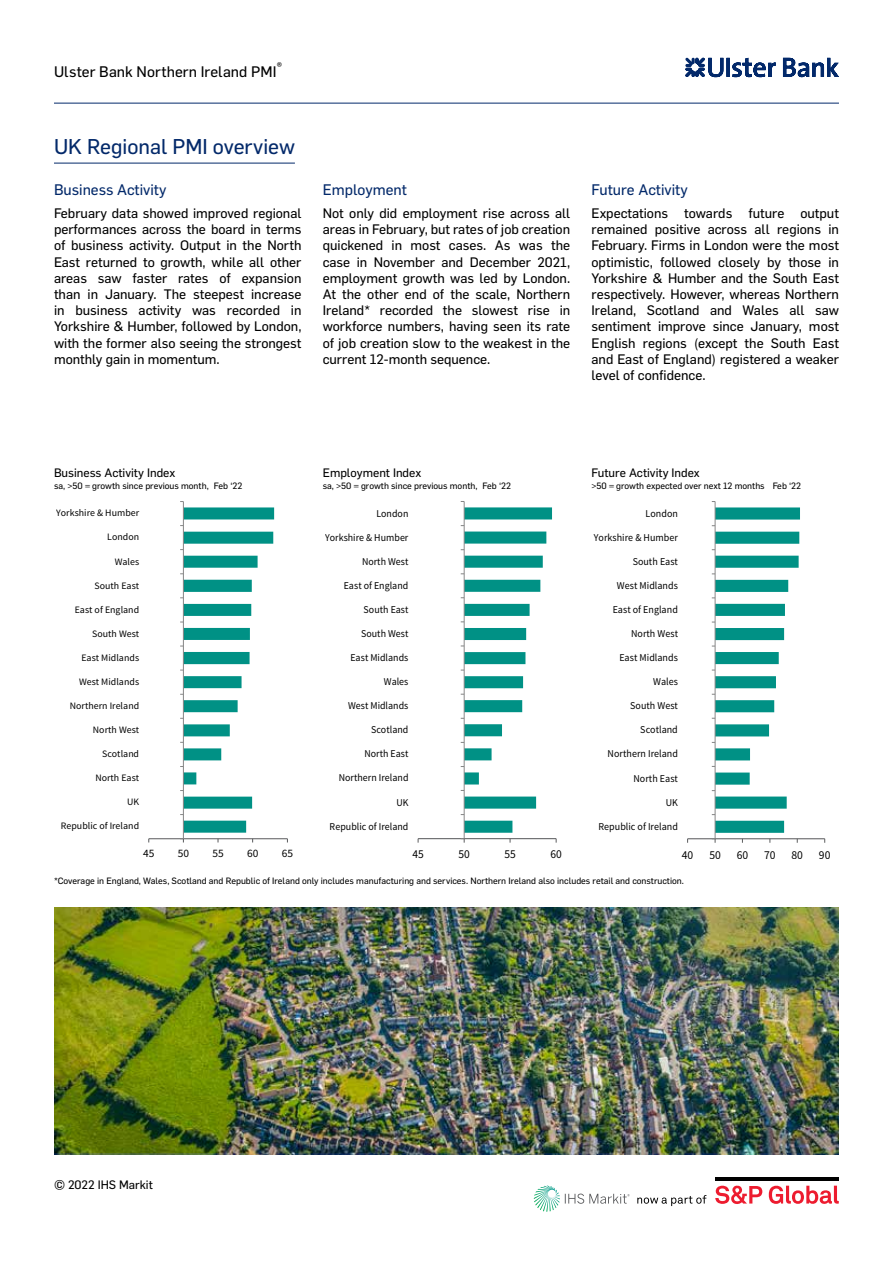
<style>
.page{position:relative;width:893px;height:1263px;background:#fff}
.page>*{position:absolute;margin:0;border:0;box-sizing:border-box;transform-origin:0 0}
.t1{font:21px "Flama Basic";color:#03296a}
.t2{font:15px "Flama Basic";color:#03296a}
.t3{font:15px "Flama Basic";letter-spacing:.005em;color:#000}
.t4{font:13.5px/16.2px "Flama Basic";color:#000;text-align:justify}
.t5{font:12.15px "Source Sans Pro";letter-spacing:-.005em;color:#000;scale:.96 1}
.t6{font:12px "Flama Basic";color:#000}
.t7{font:12px "Source Sans Pro";letter-spacing:-.005em;color:#000;scale:.95 1}
.t8{font:11.4px "Source Sans Pro";letter-spacing:-.005em;color:#000}
.t9{font:10.5px "Source Sans Pro";letter-spacing:.005em;color:#000;scale:.95 1}
.t10{font:10.5px "Source Sans Pro";letter-spacing:.005em;color:#000;scale:.96 1}
.t11{font:10.5px "Flama Basic";color:#000}
.t12{font:9.75px "Source Sans Pro";letter-spacing:.005em;color:#000}
.t13{font:9px "Flama Basic";color:#000}
</style>
<div class="page">
<hr style="left:54px;top:103px;width:785px;height:1px;background:#03296a">
<hr style="left:54px;top:1154px;width:785px;height:1px;background:#03296a">
<svg style="left:685px;top:58px;width:154px;height:19px"></svg>
<svg style="left:715px;top:1185px;width:124px;height:19px"></svg>
<hr style="left:715px;top:1177px;width:124px;height:3px;background:#000">
<svg style="left:637px;top:1195px;width:69px;height:11px"></svg>
<svg style="left:534px;top:1185px;width:96px;height:27px"></svg>
<hr style="left:54px;top:163px;width:241px;height:1px;background:#03296a">
<hr style="left:149px;top:838px;width:138px;height:1px;background:#58595b">
<svg style="left:180px;top:501px;width:94px;height:341px"></svg>
<img style="left:54px;top:908px;width:785px;height:246px">
<hr style="left:418px;top:838px;width:138px;height:1px;background:#58595b">
<svg style="left:461px;top:501px;width:96px;height:342px"></svg>
<hr style="left:688px;top:838px;width:137px;height:1px;background:#58595b">
<svg style="left:712px;top:501px;width:88px;height:342px"></svg>
<p class="t11" style="left:277px;top:59px;width:7px">®</p>
<p class="t3" style="left:54px;top:61px;width:224px">Ulster Bank Northern Ireland PMI</p>
<h1 class="t1" style="left:54px;top:132px;width:242px">UK Regional PMI overview</h1>
<p class="t2" style="left:54px;top:180px;width:114px">Business Activity</p>
<p class="t4" style="left:54px;top:204px;width:249px">February data showed improved regional performances across the board in terms of business activity. Output in the North East returned to growth, while all other areas saw faster rates of expansion than in January. The steepest increase in business activity was recorded in Yorkshire &amp; Humber, followed by London, with the former also seeing the strongest monthly gain in momentum.</p>
<p class="t2" style="left:323px;top:180px;width:86px">Employment</p>
<p class="t4" style="left:323px;top:204px;width:249px">Not only did employment rise across all areas in February, but rates of job creation quickened in most cases. As was the case in November and December 2021, employment growth was led by London.<br>At the other end of the scale, Northern Ireland* recorded the slowest rise in workforce numbers, having seen its rate of job creation slow to the weakest in the current 12-month sequence.</p>
<p class="t2" style="left:591px;top:180px;width:98px">Future Activity</p>
<p class="t4" style="left:591px;top:204px;width:249px">Expectations towards future output remained positive across all regions in February. Firms in London were the most optimistic, followed closely by those in Yorkshire &amp; Humber and the South East respectively. However, whereas Northern Ireland, Scotland and Wales all saw sentiment improve since January, most English regions (except the South East and East of England) registered a weaker level of confidence.</p>
<p class="t6" style="left:54px;top:464px;width:123px">Business Activity Index</p>
<p class="t13" style="left:54px;top:479px;width:190px">sa, &gt;50 = growth since previous month, Feb ‘22</p>
<p class="t6" style="left:323px;top:464px;width:100px">Employment Index</p>
<p class="t13" style="left:323px;top:479px;width:190px">sa, &gt;50 = growth since previous month, Feb ‘22</p>
<p class="t6" style="left:591px;top:464px;width:110px">Future Activity Index</p>
<p class="t13" style="left:591px;top:479px;width:211px">&gt;50 = growth expected over next 12 months Feb ‘22</p>
<p class="t12" style="left:56px;top:507px;width:84px">Yorkshire &amp; Humber</p>
<p class="t9" style="left:376px;top:506px;width:35px">London</p>
<p class="t10" style="left:646px;top:507px;width:35px">London</p>
<p class="t12" style="left:107px;top:531px;width:34px">London</p>
<p class="t9" style="left:325px;top:531px;width:89px">Yorkshire &amp; Humber</p>
<p class="t10" style="left:594px;top:531px;width:89px">Yorkshire &amp; Humber</p>
<p class="t12" style="left:115px;top:555px;width:26px">Wales</p>
<p class="t9" style="left:362px;top:555px;width:50px">North West</p>
<p class="t10" style="left:633px;top:555px;width:49px">South East</p>
<p class="t12" style="left:95px;top:579px;width:46px">South East</p>
<p class="t9" style="left:344px;top:579px;width:69px">East of England</p>
<p class="t10" style="left:617px;top:579px;width:65px">West Midlands</p>
<p class="t12" style="left:75px;top:603px;width:66px">East of England</p>
<p class="t9" style="left:364px;top:603px;width:49px">South East</p>
<p class="t10" style="left:613px;top:603px;width:69px">East of England</p>
<p class="t12" style="left:92px;top:627px;width:49px">South West</p>
<p class="t9" style="left:361px;top:627px;width:51px">South West</p>
<p class="t10" style="left:631px;top:627px;width:50px">North West</p>
<p class="t12" style="left:81px;top:652px;width:59px">East Midlands</p>
<p class="t9" style="left:350px;top:651px;width:62px">East Midlands</p>
<p class="t10" style="left:619px;top:651px;width:62px">East Midlands</p>
<p class="t12" style="left:79px;top:676px;width:62px">West Midlands</p>
<p class="t9" style="left:384px;top:675px;width:27px">Wales</p>
<p class="t10" style="left:653px;top:675px;width:27px">Wales</p>
<p class="t12" style="left:70px;top:700px;width:71px">Northern Ireland</p>
<p class="t9" style="left:348px;top:699px;width:65px">West Midlands</p>
<p class="t10" style="left:630px;top:699px;width:51px">South West</p>
<p class="t12" style="left:93px;top:724px;width:48px">North West</p>
<p class="t9" style="left:371px;top:723px;width:41px">Scotland</p>
<p class="t10" style="left:640px;top:723px;width:41px">Scotland</p>
<p class="t12" style="left:102px;top:748px;width:39px">Scotland</p>
<p class="t9" style="left:364px;top:747px;width:48px">North East</p>
<p class="t10" style="left:608px;top:747px;width:75px">Northern Ireland</p>
<p class="t12" style="left:95px;top:772px;width:45px">North East</p>
<p class="t9" style="left:339px;top:771px;width:75px">Northern Ireland</p>
<p class="t10" style="left:633px;top:771px;width:48px">North East</p>
<p class="t12" style="left:127px;top:796px;width:13px">UK</p>
<p class="t9" style="left:396px;top:795px;width:14px">UK</p>
<p class="t10" style="left:666px;top:796px;width:14px">UK</p>
<p class="t12" style="left:61px;top:820px;width:80px">Republic of Ireland</p>
<p class="t9" style="left:330px;top:820px;width:84px">Republic of Ireland</p>
<p class="t10" style="left:598px;top:820px;width:84px">Republic of Ireland</p>
<p class="t8" style="left:143px;top:846px;width:13px">45</p>
<p class="t8" style="left:178px;top:846px;width:13px">50</p>
<p class="t8" style="left:212px;top:846px;width:13px">55</p>
<p class="t8" style="left:247px;top:846px;width:13px">60</p>
<p class="t8" style="left:282px;top:846px;width:13px">65</p>
<p class="t7" style="left:412px;top:847px;width:13px">45</p>
<p class="t7" style="left:458px;top:847px;width:13px">50</p>
<p class="t7" style="left:504px;top:847px;width:13px">55</p>
<p class="t7" style="left:550px;top:847px;width:13px">60</p>
<p class="t5" style="left:682px;top:847px;width:13px">40</p>
<p class="t5" style="left:709px;top:847px;width:13px">50</p>
<p class="t5" style="left:737px;top:847px;width:13px">60</p>
<p class="t5" style="left:764px;top:847px;width:13px">70</p>
<p class="t5" style="left:792px;top:847px;width:13px">80</p>
<p class="t5" style="left:819px;top:847px;width:13px">90</p>
<p class="t13" style="left:54px;top:875px;width:631px">*Coverage in England, Wales, Scotland and Republic of Ireland only includes manufacturing and services. Northern Ireland also includes retail and construction.</p>
<p class="t6" style="left:54px;top:1176px;width:100px">© 2022 IHS Markit</p>
</div>
